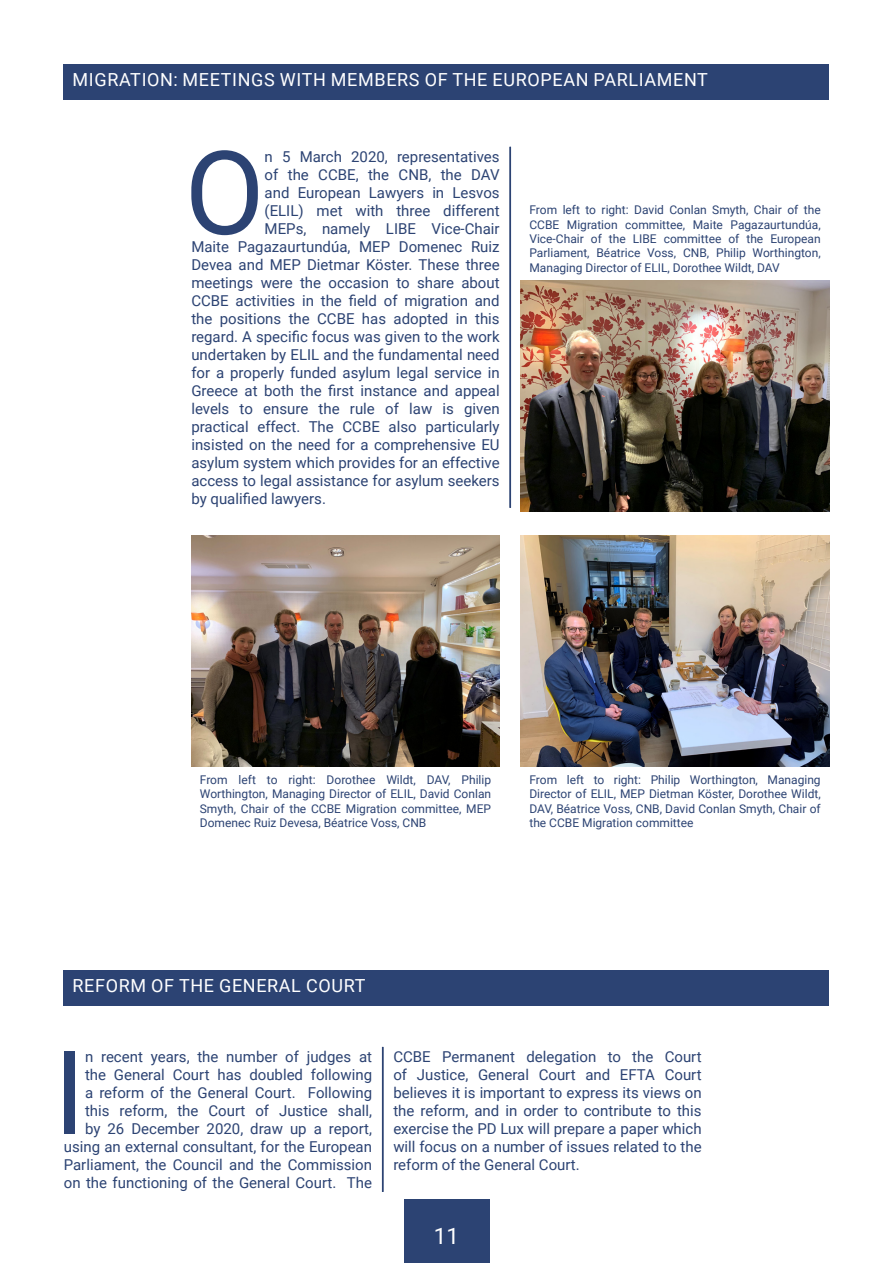
<style>
.page{position:relative;width:893px;height:1263px;background:#fff}
.page>*{position:absolute;margin:0;border:0;box-sizing:border-box;transform-origin:0 0}
.Contenu_premier_para{font:116.25px "Roboto";color:#2c4373}
.t1{font:22.5px "Roboto";color:#fff}
.Titre_actu{font:18px "Roboto";letter-spacing:.035em;color:#fff}
.Contenu_premier_para-2{font:15px/18px "Roboto";color:#2c4373;text-align:right}
.Legende{font:12px/14.4px "Roboto";color:#2c4373;text-align:justify}
</style>
<div class="page">
<div style="left:64px;top:970px;width:765px;height:36px;background:#2c4373"></div>
<hr style="left:382px;top:1047px;width:1px;height:145px;background:#2c4373">
<hr style="left:509px;top:147px;width:2px;height:361px;background:#2c4373">
<div style="left:64px;top:64px;width:765px;height:36px;background:#2c4373"></div>
<img style="left:521px;top:280px;width:308px;height:231px">
<img style="left:191px;top:535px;width:309px;height:231px">
<img style="left:521px;top:535px;width:308px;height:231px">
<div style="left:404px;top:1199px;width:85px;height:64px;background:#2c4373"></div>
<p class="Titre_actu" style="left:73px;top:67px;width:637px">MIGRATION: MEETINGS WITH MEMBERS OF THE EUROPEAN PARLIAMENT</p>
<p class="Contenu_premier_para" style="left:185px;top:111px;width:81px">O</p>
<p class="Contenu_premier_para-2" style="left:265px;top:147px;width:237px">n 5 March 2020, representatives</p>
<p class="Contenu_premier_para-2" style="left:265px;top:165px;width:237px">of the CCBE, the CNB, the DAV</p>
<p class="Contenu_premier_para-2" style="left:265px;top:183px;width:237px">and European Lawyers in Lesvos</p>
<p class="Contenu_premier_para-2" style="left:265px;top:201px;width:237px">(ELIL) met with three different</p>
<p class="Contenu_premier_para-2" style="left:265px;top:219px;width:237px">MEPs, namely LIBE Vice-Chair</p>
<p class="Contenu_premier_para-2" style="left:191px;top:237px;width:310px">Maite Pagazaurtundúa, MEP Domenec Ruiz</p>
<p class="Contenu_premier_para-2" style="left:191px;top:255px;width:310px">Devea and MEP Dietmar Köster. These three</p>
<p class="Contenu_premier_para-2" style="left:191px;top:273px;width:310px">meetings were the occasion to share about</p>
<p class="Contenu_premier_para-2" style="left:191px;top:291px;width:310px">CCBE activities in the field of migration and</p>
<p class="Contenu_premier_para-2" style="left:191px;top:309px;width:310px">the positions the CCBE has adopted in this</p>
<p class="Contenu_premier_para-2" style="left:191px;top:327px;width:310px">regard. A specific focus was given to the work</p>
<p class="Contenu_premier_para-2" style="left:191px;top:345px;width:310px">undertaken by ELIL and the fundamental need</p>
<p class="Contenu_premier_para-2" style="left:191px;top:363px;width:310px">for a properly funded asylum legal service in</p>
<p class="Contenu_premier_para-2" style="left:191px;top:381px;width:310px">Greece at both the first instance and appeal</p>
<p class="Contenu_premier_para-2" style="left:191px;top:399px;width:310px">levels to ensure the rule of law is given</p>
<p class="Contenu_premier_para-2" style="left:191px;top:417px;width:310px">practical effect. The CCBE also particularly</p>
<p class="Contenu_premier_para-2" style="left:191px;top:435px;width:310px">insisted on the need for a comprehensive EU</p>
<p class="Contenu_premier_para-2" style="left:191px;top:453px;width:310px">asylum system which provides for an effective</p>
<p class="Contenu_premier_para-2" style="left:191px;top:471px;width:310px">access to legal assistance for asylum seekers</p>
<p class="Contenu_premier_para-2" style="left:191px;top:489px;width:136px">by qualified lawyers.</p>
<p class="Legende" style="left:529px;top:202px;width:293px">From left to right: David Conlan Smyth, Chair of the CCBE Migration committee, Maite Pagazaurtundúa, Vice-Chair of the LIBE committee of the European Parliament, Béatrice Voss, CNB, Philip Worthington, Managing Director of ELIL, Dorothee Wildt, DAV</p>
<p class="Legende" style="left:200px;top:772px;width:293px">From left to right: Dorothee Wildt, DAV, Philip Worthington, Managing Director of ELIL, David Conlan Smyth, Chair of the CCBE Migration committee, MEP Domenec Ruiz Devesa, Béatrice Voss, CNB</p>
<p class="Legende" style="left:529px;top:772px;width:293px">From left to right: Philip Worthington, Managing Director of ELIL, MEP Dietman Köster, Dorothee Wildt, DAV, Béatrice Voss, CNB, David Conlan Smyth, Chair of the CCBE Migration committee</p>
<p class="Titre_actu" style="left:73px;top:973px;width:294px">REFORM OF THE GENERAL COURT</p>
<p class="Contenu_premier_para-2" style="left:64px;top:1047px;width:310px">n recent years, the number of judges at the General Court has doubled following<br>a reform of the General Court. Following this reform, the Court of Justice shall,<br>by 26 December 2020, draw up a report, using an external consultant, for the European Parliament, the Council and the Commission on the functioning of the General Court. The</p>
<p class="Contenu_premier_para-2" style="left:393px;top:1047px;width:310px;text-align:justify">CCBE Permanent delegation to the Court of Justice, General Court and EFTA Court believes it is important to express its views on the reform, and in order to contribute to this exercise the PD Lux will prepare a paper which will focus on a number of issues related to the reform of the General Court.</p>
<p class="Contenu_premier_para" style="left:53px;top:1011px;width:33px">I</p>
<h2 class="t1" style="left:434px;top:1220px;width:27px">11</h2>
</div>
